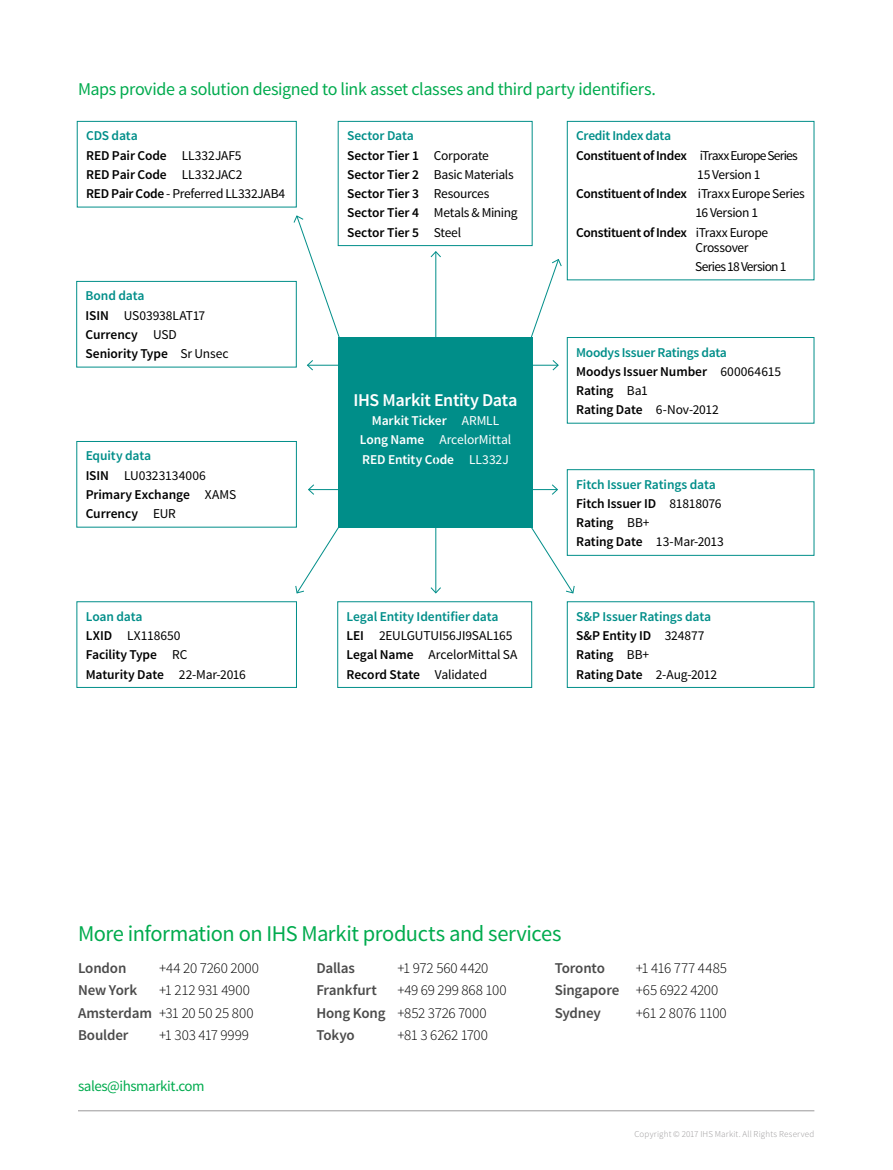
<style>
.page{position:relative;width:893px;height:1170px;background:#fff}
.page>*{position:absolute;margin:0;border:0;box-sizing:border-box;transform-origin:0 0}
.t1{font:22.5px "Source Sans Pro";letter-spacing:-.02em;color:#00ab4e}
.t2{font:18px "Source Sans Pro";letter-spacing:-.02em;color:#00ab4e}
.t3{font:600 18px "Source Sans Pro";letter-spacing:-.02em;color:#fff}
.t4{font:300 15px/22.5px "Source Sans Pro";letter-spacing:-.01em;color:#000}
.t5{font:600 15px "Source Sans Pro";letter-spacing:-.01em;color:#4b4b4b}
.t6{font:15px "Source Sans Pro";letter-spacing:-.03em;color:#00ab4e}
.t7{font:300 15px "Source Sans Pro";letter-spacing:-.035em;color:#000}
.t8{font:600 13.5px/19.2px "Source Sans Pro";letter-spacing:-.01em;color:#000}
.t9{font:13.5px/19.2px "Source Sans Pro";letter-spacing:-.02em;color:#000}
.t10{font:600 13.5px/19.2px "Source Sans Pro";letter-spacing:-.01em;color:#fff;text-align:center}
.t11{font:13.5px/19.2px "Source Sans Pro";letter-spacing:-.04em;color:#000}
.t12{font:600 13.5px "Source Sans Pro";letter-spacing:-.02em;color:#008e89}
.t13{font:300 9px "Source Sans Pro";letter-spacing:.02em;color:#9a9899}
.s1{font-weight:600;color:#008e89}
.s2{font-weight:600}
.s3{color:#008e89}
.s4{font-weight:400}
.s5{font-weight:600;color:#4b4b4b}
</style>
<div class="page">
<hr style="left:78px;top:1110px;width:736px;height:1px;background:#9a9899">
<div style="left:77px;top:121px;width:220px;height:86px;border:1px solid #008e89"></div>
<div style="left:567px;top:337px;width:247px;height:86px;border:1px solid #008e89"></div>
<div style="left:567px;top:469px;width:247px;height:86px;border:1px solid #008e89"></div>
<div style="left:76px;top:281px;width:221px;height:86px;border:1px solid #008e89"></div>
<div style="left:76px;top:441px;width:221px;height:86px;border:1px solid #008e89"></div>
<div style="left:338px;top:121px;width:194px;height:125px;border:1px solid #008e89"></div>
<div style="left:567px;top:121px;width:247px;height:159px;border:1px solid #008e89"></div>
<div style="left:338px;top:337px;width:194px;height:190px;background:#008e89"></div>
<div style="left:337px;top:601px;width:195px;height:86px;border:1px solid #008e89"></div>
<hr style="left:435px;top:252px;width:1px;height:85px;background:#008e89">
<svg style="left:430px;top:251px;width:11px;height:7px"></svg>
<hr style="left:435px;top:422px;width:1px;height:170px;background:#008e89">
<svg style="left:430px;top:586px;width:11px;height:8px"></svg>
<svg style="left:293px;top:215px;width:50px;height:131px"></svg>
<hr style="left:308px;top:365px;width:30px;height:1px;background:#008e89">
<svg style="left:307px;top:360px;width:7px;height:11px"></svg>
<svg style="left:531px;top:259px;width:31px;height:131px"></svg>
<svg style="left:295px;top:526px;width:44px;height:68px"></svg>
<svg style="left:530px;top:526px;width:45px;height:68px"></svg>
<hr style="left:309px;top:489px;width:30px;height:1px;background:#008e89">
<svg style="left:308px;top:484px;width:7px;height:11px"></svg>
<hr style="left:527px;top:489px;width:30px;height:1px;background:#008e89">
<svg style="left:551px;top:484px;width:7px;height:11px"></svg>
<h2 class="t2" style="left:78px;top:77px;width:579px">Maps provide a solution designed to link asset classes and third party identifiers.</h2>
<p class="t9" style="left:86px;top:126px;width:201px"><span class="s1">CDS data<br></span><span class="s2">RED Pair Code</span> LL332JAF5<br><span class="s2">RED Pair Code</span> LL332JAC2<br><span class="s2">RED Pair Code</span> - Preferred LL332JAB4</p>
<p class="t8" style="left:347px;top:127px;width:172px"><span class="s3">Sector Data<br></span>Sector Tier 1 <span class="s4">Corporate<br></span>Sector Tier 2 <span class="s4">Basic Materials<br></span>Sector Tier 3 <span class="s4">Resources<br></span>Sector Tier 4 <span class="s4">Metals &amp; Mining<br></span>Sector Tier 5 <span class="s4">Steel</span></p>
<p class="t12" style="left:576px;top:127px;width:96px">Credit Index data</p>
<p class="t8" style="left:576px;top:146px;width:223px">Constituent of Index <span class="s4">iTraxx Europe Series</span></p>
<p class="t9" style="left:697px;top:165px;width:65px">15 Version 1</p>
<p class="t8" style="left:576px;top:184px;width:230px">Constituent of Index <span class="s4">iTraxx Europe Series</span></p>
<p class="t9" style="left:695px;top:203px;width:64px">16 Version 1</p>
<p class="t8" style="left:576px;top:223px;width:194px">Constituent of Index <span class="s4">iTraxx Europe</span></p>
<p class="t11" style="left:695px;top:238px;width:93px">Crossover<br>Series 18 Version 1</p>
<p class="t8" style="left:86px;top:287px;width:145px"><span class="s3">Bond data<br></span>ISIN <span class="s4">US03938LAT17<br></span>Currency <span class="s4">USD<br></span>Seniority Type <span class="s4">Sr Unsec</span></p>
<p class="t8" style="left:86px;top:447px;width:152px"><span class="s3">Equity data<br></span>ISIN <span class="s4">LU0323134006<br></span>Primary Exchange <span class="s4">XAMS<br></span>Currency <span class="s4">EUR</span></p>
<p class="t8" style="left:86px;top:607px;width:162px"><span class="s3">Loan data<br></span>LXID <span class="s4">LX118650<br></span>Facility Type <span class="s4">RC<br></span>Maturity Date <span class="s4">22-Mar-2016</span></p>
<h2 class="t3" style="left:354px;top:388px;width:165px">IHS Markit Entity Data</h2>
<p class="t10" style="left:360px;top:411px;width:153px">Markit Ticker <span class="s4">ARMLL<br></span>Long Name <span class="s4">ArcelorMittal<br></span>RED Entity Code <span class="s4">LL332J</span></p>
<p class="t8" style="left:576px;top:343px;width:207px"><span class="s3">Moodys Issuer Ratings data<br></span>Moodys Issuer Number <span class="s4">600064615<br></span>Rating <span class="s4">Ba1<br></span>Rating Date <span class="s4">6-Nov-2012</span></p>
<p class="t8" style="left:576px;top:475px;width:149px"><span class="s3">Fitch Issuer Ratings data<br></span>Fitch Issuer ID <span class="s4">81818076<br></span>Rating <span class="s4">BB+<br></span>Rating Date <span class="s4">13-Mar-2013</span></p>
<p class="t9" style="left:347px;top:607px;width:172px"><span class="s1">Legal Entity Identifier data<br></span><span class="s2">LEI</span> 2EULGUTUI56JI9SAL165<br><span class="s2">Legal Name</span> ArcelorMittal SA<br><span class="s2">Record State</span> Validated</p>
<p class="t8" style="left:576px;top:607px;width:143px"><span class="s3">S&amp;P Issuer Ratings data<br></span>S&amp;P Entity ID <span class="s4">324877<br></span>Rating <span class="s4">BB+<br></span>Rating Date <span class="s4">2-Aug-2012</span></p>
<h1 class="t1" style="left:78px;top:919px;width:485px">More information on IHS Markit products and services</h1>
<p class="t5" style="left:78px;top:958px;width:50px">London</p>
<p class="t4" style="left:159px;top:956px;width:102px">+44 20 7260 2000</p>
<p class="t5" style="left:78px;top:980px;width:61px">New York</p>
<p class="t4" style="left:78px;top:978px;width:177px;text-indent:81px">+1 212 931 4900<br><span class="s5">Amsterdam</span> +31 20 50 25 800<br><span class="s5">Boulder</span></p>
<p class="t4" style="left:159px;top:1023px;width:91px">+1 303 417 9999</p>
<p class="t5" style="left:316px;top:958px;width:40px">Dallas</p>
<p class="t4" style="left:397px;top:956px;width:93px">+1 972 560 4420</p>
<p class="t5" style="left:316px;top:980px;width:62px">Frankfurt</p>
<p class="t4" style="left:316px;top:978px;width:192px;text-indent:81px">+49 69 299 868 100<br><span class="s5">Hong Kong</span> +852 3726 7000<br><span class="s5">Tokyo</span></p>
<p class="t4" style="left:397px;top:1023px;width:92px">+81 3 6262 1700</p>
<p class="t5" style="left:555px;top:958px;width:52px">Toronto</p>
<p class="t4" style="left:555px;top:956px;width:174px;text-indent:81px">+1 416 777 4485<br><span class="s5">Singapore</span> +65 6922 4200<br><span class="s5">Sydney</span></p>
<p class="t7" style="left:636px;top:1003px;width:93px">+61 2 8076 1100</p>
<p class="t6" style="left:78px;top:1076px;width:128px">sales@ihsmarkit.com</p>
<p class="t13" style="left:634px;top:1128px;width:181px">Copyright © 2017 IHS Markit. All Rights Reserved</p>
</div>
